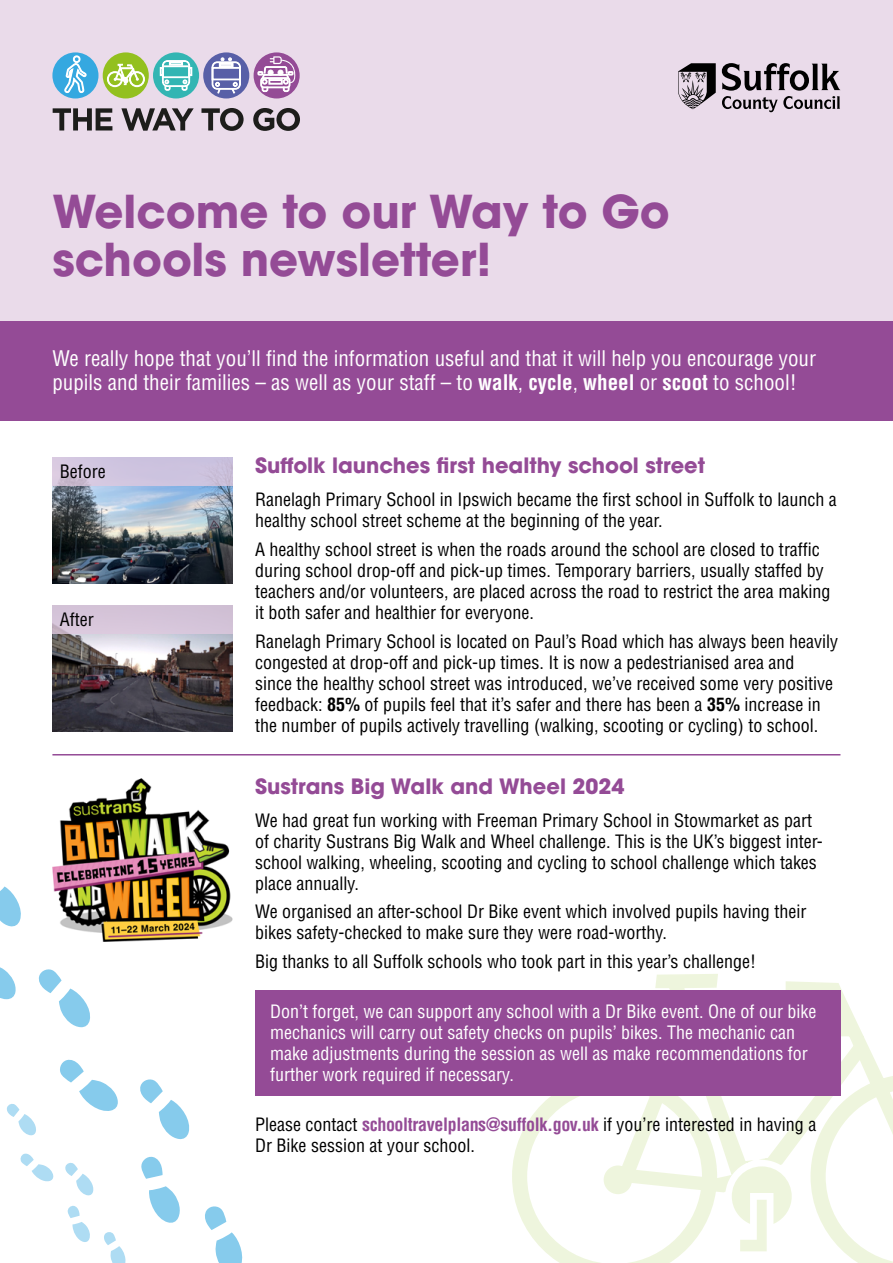
<style>
.page{position:relative;width:893px;height:1263px;background:#fff}
.page>*{position:absolute;margin:0;border:0;box-sizing:border-box;transform-origin:0 0}
.H1_header{font:700 45px/48px "ITC Avant Garde Pro";color:#944b96}
.P_Intro{font:condensed 21px/24px "Helvetica LT Std";color:#fff}
.H2_Article_header{font:700 21px "ITC Avant Garde Pro";color:#944b96}
.P_Body{font:condensed 18px/21px "Helvetica LT Std";color:#000}
.P_Body-2{font:condensed 18px/21px "Helvetica LT Std";color:#fff}
.s1{font-weight:700}
.s2{font-weight:700;color:#944b96}
</style>
<div class="page">
<div style="left:0;top:0;width:893px;height:385px;background:#eadbea"></div>
<svg style="left:512px;top:974px;width:381px;height:289px"></svg>
<svg style="left:0;top:886px;width:21px;height:41px"></svg>
<svg style="left:0;top:967px;width:16px;height:32px"></svg>
<svg style="left:38px;top:969px;width:52px;height:58px"></svg>
<svg style="left:60px;top:1059px;width:58px;height:52px"></svg>
<svg style="left:140px;top:1079px;width:50px;height:60px"></svg>
<svg style="left:141px;top:1156px;width:39px;height:67px"></svg>
<svg style="left:205px;top:1206px;width:38px;height:57px"></svg>
<svg style="left:7px;top:1104px;width:29px;height:31px"></svg>
<svg style="left:20px;top:1153px;width:34px;height:29px"></svg>
<svg style="left:65px;top:1163px;width:29px;height:32px"></svg>
<svg style="left:67px;top:1205px;width:23px;height:37px"></svg>
<svg style="left:104px;top:1232px;width:22px;height:31px"></svg>
<svg style="left:53px;top:108px;width:59px;height:22px"></svg>
<svg style="left:121px;top:108px;width:73px;height:23px"></svg>
<svg style="left:201px;top:108px;width:43px;height:23px"></svg>
<svg style="left:253px;top:108px;width:47px;height:23px"></svg>
<div style="left:103px;top:52px;width:46px;height:46px;background:#93c01f;border-radius:50%"></div>
<svg style="left:107px;top:60px;width:38px;height:27px"></svg>
<div style="left:153px;top:52px;width:46px;height:46px;background:#33b5b3;border-radius:50%"></div>
<svg style="left:160px;top:61px;width:32px;height:29px"></svg>
<div style="left:52px;top:52px;width:46px;height:46px;background:#35a8e0;border-radius:50%"></div>
<svg style="left:65px;top:56px;width:21px;height:37px"></svg>
<div style="left:254px;top:52px;width:46px;height:46px;background:#944b96;border-radius:50%"></div>
<svg style="left:258px;top:56px;width:38px;height:36px"></svg>
<div style="left:203px;top:52px;width:46px;height:46px;background:#585fa7;border-radius:50%"></div>
<svg style="left:212px;top:58px;width:29px;height:35px"></svg>
<svg style="left:722px;top:63px;width:118px;height:49px"></svg>
<svg style="left:678px;top:63px;width:38px;height:46px"></svg>
<div style="left:0;top:321px;width:893px;height:99px;background:#944b96"></div>
<img style="left:52px;top:486px;width:181px;height:97px">
<svg style="left:52px;top:458px;width:181px;height:28px;background:#cec3dd"></svg>
<img style="left:52px;top:634px;width:181px;height:97px">
<div style="left:52px;top:606px;width:181px;height:28px;background:#d5c4d9"></div>
<img style="left:52px;top:778px;width:181px;height:164px">
<div style="left:255px;top:990px;width:585px;height:106px;background:#944b96"></div>
<hr style="left:52px;top:754px;width:788px;height:1px;background:#944b96">
<h1 class="H1_header" style="left:52px;top:187px;width:619px">Welcome to our Way to Go schools newsletter!</h1>
<p class="P_Intro" style="left:52px;top:347px;width:765px">We really hope that you’ll find the information useful and that it will help you encourage your pupils and their families – as well as your staff – to <span class="s1">walk</span>, <span class="s1">cycle</span>, <span class="s1">wheel</span> or <span class="s1">scoot</span> to school!</p>
<p class="P_Body" style="left:60px;top:461px;width:47px">Before</p>
<p class="P_Body" style="left:60px;top:609px;width:36px">After</p>
<h2 class="H2_Article_header" style="left:255px;top:452px;width:452px">Suffolk launches first healthy school street</h2>
<p class="P_Body" style="left:255px;top:489px;width:583px">Ranelagh Primary School in Ipswich became the first school in Suffolk to launch a healthy school street scheme at the beginning of the year.</p>
<p class="P_Body" style="left:255px;top:539px;width:577px">A healthy school street is when the roads around the school are closed to traffic during school drop-off and pick-up times. Temporary barriers, usually staffed by teachers and/or volunteers, are placed across the road to restrict the area making it both safer and healthier for everyone.</p>
<p class="P_Body" style="left:255px;top:630px;width:585px">Ranelagh Primary School is located on Paul’s Road which has always been heavily congested at drop-off and pick-up times. It is now a pedestrianised area and<br>since the healthy school street was introduced, we’ve received some very positive feedback: <span class="s1">85%</span> of pupils feel that it’s safer and there has been a <span class="s1">35%</span> increase in the number of pupils actively travelling (walking, scooting or cycling) to school.</p>
<h2 class="H2_Article_header" style="left:255px;top:772px;width:371px">Sustrans Big Walk and Wheel 2024</h2>
<p class="P_Body" style="left:255px;top:809px;width:569px">We had great fun working with Freeman Primary School in Stowmarket as part of charity Sustrans Big Walk and Wheel challenge. This is the UK’s biggest inter&shy;school walking, wheeling, scooting and cycling to school challenge which takes place annually.</p>
<p class="P_Body" style="left:255px;top:901px;width:553px">We organised an after-school Dr Bike event which involved pupils having their bikes safety-checked to make sure they were road-worthy.</p>
<p class="P_Body" style="left:255px;top:950px;width:502px">Big thanks to all Suffolk schools who took part in this year’s challenge!</p>
<p class="P_Body-2" style="left:270px;top:1001px;width:548px">Don’t forget, we can support any school with a Dr Bike event. One of our bike mechanics will carry out safety checks on pupils’ bikes. The mechanic can make adjustments during the session as well as make recommendations for further work required if necessary.</p>
<p class="P_Body" style="left:255px;top:1114px;width:563px">Please contact <span class="s2">schooltravelplans@suffolk.gov.uk</span> if you’re interested in having a<br>Dr Bike session at your school.</p>
</div>
